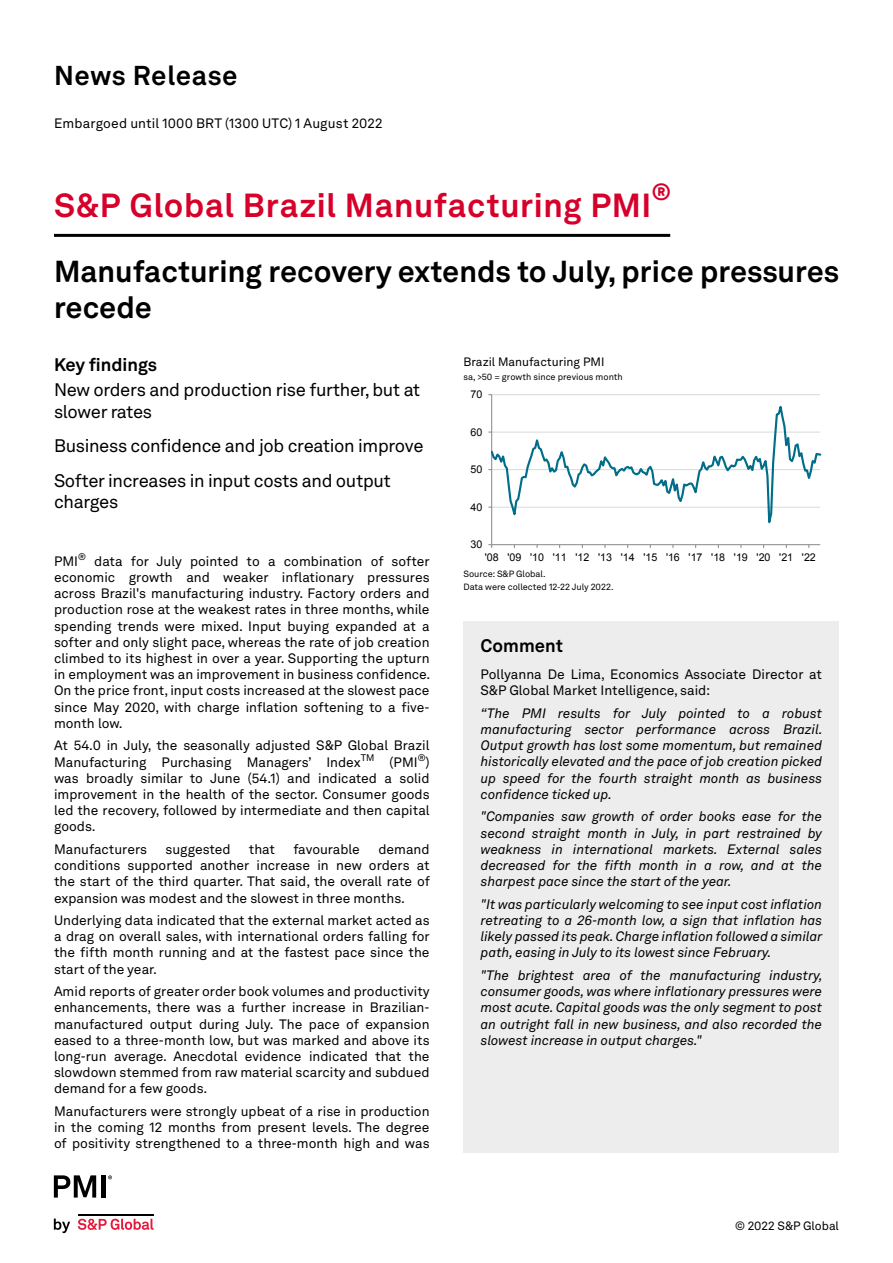
<style>
.page{position:relative;width:893px;height:1263px;background:#fff}
.page>*{position:absolute;margin:0;border:0;box-sizing:border-box;transform-origin:0 0}
.t1{font:700 33px "Akkurat LL";letter-spacing:.02em;color:#d6002a}
.t2{font:700 30px/36px "Akkurat LL";color:#000}
.t3{font:700 27px "Akkurat LL";letter-spacing:.025em;color:#000}
.t4{font:700 23.25px "Akkurat LL";color:#d6002a}
.t5{font:18px/21.6px "Akkurat LL";letter-spacing:-.02em;color:#000}
.t6{font:700 18px "Akkurat LL";color:#000}
.t7{font:13.5px/16.2px "Akkurat LL";color:#000;text-align:justify}
.t8{font:italic 13.5px/16.2px "Akkurat LL";color:#000;text-align:justify}
.t9{font:12px "Akkurat LL";color:#000}
.t10{font:10.65px "Arial";color:#000}
.t11{font:9px "Akkurat LL";color:#000}
</style>
<div class="page">
<hr style="left:492px;top:394px;width:328px;height:1px;background:#d9d9d9">
<hr style="left:491px;top:395px;width:1px;height:150px;background:#868686">
<hr style="left:492px;top:544px;width:328px;height:1px;background:#868686">
<svg style="left:492px;top:397px;width:329px;height:141px"></svg>
<hr style="left:54px;top:234px;width:616px;height:3px;background:#000">
<div style="left:464px;top:621px;width:375px;height:48px;background:#ededed"></div>
<div style="left:463px;top:669px;width:376px;height:483px;background:#ededed"></div>
<svg style="left:54px;top:1218px;width:16px;height:15px"></svg>
<svg style="left:78px;top:1218px;width:75px;height:12px"></svg>
<hr style="left:78px;top:1213px;width:75px;height:2px;background:#000">
<svg style="left:54px;top:1175px;width:42px;height:22px"></svg>
<div style="left:101px;top:1175px;width:5px;height:22px;background:#000"></div>
<svg style="left:108px;top:1175px;width:4px;height:4px"></svg>
<h3 class="t3" style="left:54px;top:55px;width:185px">News Release</h3>
<p class="t7" style="left:54px;top:114px;width:330px">Embargoed until 1000 BRT (1300 UTC) 1 August 2022</p>
<h3 class="t4" style="left:652px;top:174px;width:21px">®</h3>
<h1 class="t1" style="left:54px;top:180px;width:599px">S&amp;P Global Brazil Manufacturing PMI</h1>
<h2 class="t2" style="left:54px;top:252px;width:786px">Manufacturing recovery extends to July, price pressures recede</h2>
<h3 class="t6" style="left:54px;top:351px;width:105px">Key findings</h3>
<p class="t9" style="left:463px;top:353px;width:142px">Brazil Manufacturing PMI</p>
<p class="t11" style="left:463px;top:370px;width:161px">sa, &gt;50 = growth since previous month</p>
<h3 class="t5" style="left:54px;top:378px;width:368px">New orders and production rise further, but at slower rates</h3>
<h3 class="t5" style="left:54px;top:428px;width:371px;line-height:34.3px">Business confidence and job creation improve<br>Softer increases in input costs and output</h3>
<h3 class="t5" style="left:54px;top:490px;width:66px">charges</h3>
<p class="t10" style="left:471px;top:387px;width:13px">70</p>
<p class="t10" style="left:471px;top:425px;width:13px">60</p>
<p class="t10" style="left:471px;top:462px;width:13px">50</p>
<p class="t10" style="left:471px;top:500px;width:13px">40</p>
<p class="t7" style="left:54px;top:552px;width:378px">PMI<sup>®</sup> data for July pointed to a combination of softer economic growth and weaker inflationary pressures across Brazil's manufacturing industry. Factory orders and production rose at the weakest rates in three months, while spending trends were mixed. Input buying expanded at a softer and only slight pace, whereas the rate of job creation climbed to its highest in over a year. Supporting the upturn in employment was an improvement in business confidence.<br>On the price front, input costs increased at the slowest pace since May 2020, with charge inflation softening to a five&shy;month low.</p>
<p class="t7" style="left:54px;top:737px;width:377px">At 54.0 in July, the seasonally adjusted S&amp;P Global Brazil Manufacturing Purchasing Managers’ Index<sup>TM</sup> (PMI<sup>®</sup>) was broadly similar to June (54.1) and indicated a solid improvement in the health of the sector. Consumer goods led the recovery, followed by intermediate and then capital goods.</p>
<p class="t7" style="left:54px;top:840px;width:95px">Manufacturers</p>
<p class="t7" style="left:166px;top:840px;width:67px">suggested</p>
<p class="t7" style="left:249px;top:840px;width:28px">that</p>
<p class="t7" style="left:293px;top:840px;width:68px">favourable</p>
<p class="t7" style="left:54px;top:840px;width:377px;text-indent:324px">demand conditions supported another increase in new orders at the start of the third quarter. That said, the overall rate of expansion was modest and the slowest in three months.</p>
<p class="t7" style="left:54px;top:911px;width:377px">Underlying data indicated that the external market acted as a drag on overall sales, with international orders falling for the fifth month running and at the fastest pace since the start of the year.</p>
<p class="t7" style="left:54px;top:983px;width:377px">Amid reports of greater order book volumes and productivity enhancements, there was a further increase in Brazilian&shy;manufactured output during July. The pace of expansion eased to a three-month low, but was marked and above its long-run average. Anecdotal evidence indicated that the slowdown stemmed from raw material scarcity and subdued demand for a few goods.</p>
<p class="t7" style="left:54px;top:1102px;width:377px">Manufacturers were strongly upbeat of a rise in production in the coming 12 months from present levels. The degree of positivity strengthened to a three-month high and was</p>
<p class="t10" style="left:471px;top:537px;width:13px">30</p>
<p class="t10" style="left:485px;top:550px;width:333px">'08 '09 '10 '11 '12 '13 '14 '15 '16 '17 '18 '19 '20 '21 '22</p>
<p class="t11" style="left:463px;top:567px;width:84px">Source: S&amp;P Global.</p>
<p class="t11" style="left:463px;top:580px;width:152px">Data were collected 12-22 July 2022.</p>
<h3 class="t6" style="left:481px;top:632px;width:84px">Comment</h3>
<p class="t7" style="left:480px;top:665px;width:343px">Pollyanna De Lima, Economics Associate Director at<br>S&amp;P Global Market Intelligence, said:</p>
<p class="t8" style="left:480px;top:704px;width:344px">“The PMI results for July pointed to a robust manufacturing sector performance across Brazil.<br>Output growth has lost some momentum, but remained historically elevated and the pace of job creation picked up speed for the fourth straight month as business confidence ticked up.</p>
<p class="t8" style="left:480px;top:808px;width:343px">"Companies saw growth of order books ease for the second straight month in July, in part restrained by weakness in international markets. External sales decreased for the fifth month in a row, and at the sharpest pace since the start of the year.</p>
<p class="t8" style="left:480px;top:895px;width:343px">"It was particularly welcoming to see input cost inflation retreating to a 26-month low, a sign that inflation has likely passed its peak. Charge inflation followed a similar path, easing in July to its lowest since February.</p>
<p class="t8" style="left:480px;top:966px;width:344px">"The brightest area of the manufacturing industry, consumer goods, was where inflationary pressures were most acute. Capital goods was the only segment to post an outright fall in new business, and also recorded the slowest increase in output charges."</p>
<p class="t9" style="left:735px;top:1216px;width:105px">© 2022 S&amp;P Global</p>
</div>
